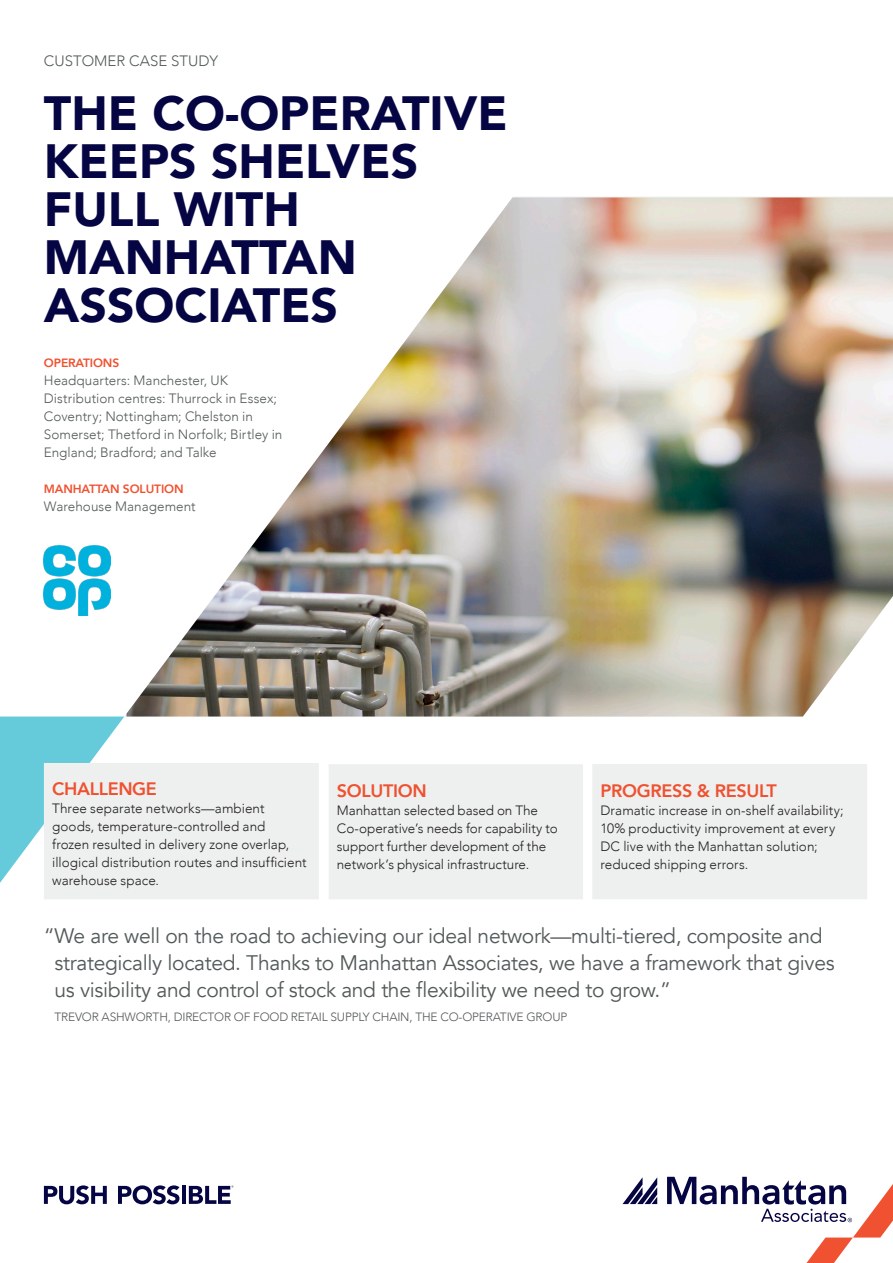
<style>
.page{position:relative;width:893px;height:1263px;background:#fff}
.page>*{position:absolute;margin:0;border:0;box-sizing:border-box;transform-origin:0 0}
.t1{font:900 48px "Avenir";color:#060543}
.callout_quote{font:21px/27px "Avenir";letter-spacing:-.015em;color:#535959}
.t2{font:800 18px "Avenir";letter-spacing:-.02em;color:#f05130}
.MINI_BROW{font:300 15px "Avenir";color:#535959}
.Body_Copy{font:300 13.5px/18px "Avenir";color:#231f20}
.Body_gray{font:300 13.5px/18px "Avenir";letter-spacing:.005em;color:#535959}
.callout_quote-2{font:300 12px "Avenir";letter-spacing:-.015em;color:#535959}
.Body_gray-2{font:800 12px "Avenir";letter-spacing:-.01em;color:#f05130}
</style>
<div class="page">
<img style="left:127px;top:197px;width:766px;height:519px">
<svg style="left:0;top:716px;width:124px;height:167px"></svg>
<svg style="left:44px;top:1185px;width:63px;height:19px"></svg>
<svg style="left:118px;top:1185px;width:61px;height:19px"></svg>
<hr style="left:182px;top:1186px;width:4px;height:18px;background:#060543">
<svg style="left:189px;top:1185px;width:44px;height:19px"></svg>
<div style="left:45px;top:764px;width:273px;height:135px;background:#edf0ef"></div>
<div style="left:44px;top:763px;width:275px;height:136px;border:2px solid #edf0ef"></div>
<div style="left:329px;top:765px;width:253px;height:134px;background:#edf0ef"></div>
<div style="left:329px;top:764px;width:254px;height:135px;border:2px solid #edf0ef"></div>
<div style="left:593px;top:765px;width:273px;height:133px;background:#edf0ef"></div>
<div style="left:592px;top:764px;width:275px;height:135px;border:2px solid #edf0ef"></div>
<svg style="left:622px;top:1177px;width:35px;height:27px"></svg>
<svg style="left:667px;top:1177px;width:226px;height:86px"></svg>
<img style="left:44px;top:545px;width:67px;height:71px">
<p class="MINI_BROW" style="left:44px;top:52px;width:176px">CUSTOMER CASE STUDY</p>
<p class="t1" style="left:44px;top:72px;width:465px">THE CO-OPERATIVE</p>
<p class="t1" style="left:44px;top:120px;width:376px">KEEPS SHELVES</p>
<p class="t1" style="left:44px;top:168px;width:257px">FULL WITH</p>
<p class="t1" style="left:44px;top:216px;width:314px">MANHATTAN</p>
<p class="t1" style="left:44px;top:264px;width:296px">ASSOCIATES</p>
<p class="Body_gray-2" style="left:44px;top:353px;width:77px">OPERATIONS</p>
<p class="Body_gray" style="left:44px;top:371px;width:186px">Headquarters: Manchester, UK</p>
<p class="Body_gray" style="left:44px;top:389px;width:240px">Distribution centres: Thurrock in Essex; Coventry; Nottingham; Chelston in Somerset; Thetford in Norfolk; Birtley in England; Bradford; and Talke</p>
<p class="Body_gray-2" style="left:44px;top:479px;width:141px">MANHATTAN SOLUTION</p>
<p class="Body_gray" style="left:44px;top:497px;width:153px">Warehouse Management</p>
<p class="t2" style="left:52px;top:775px;width:106px">CHALLENGE</p>
<p class="Body_Copy" style="left:52px;top:800px;width:256px">Three separate networks—ambient goods, temperature-controlled and<br>frozen resulted in delivery zone overlap, illogical distribution routes and insufficient warehouse space.</p>
<p class="t2" style="left:337px;top:776px;width:91px">SOLUTION</p>
<p class="Body_Copy" style="left:337px;top:801px;width:203px">Manhattan selected based on The</p>
<p class="Body_Copy" style="left:337px;top:819px;width:222px">Co-operative’s needs for capability to</p>
<p class="Body_Copy" style="left:337px;top:837px;width:211px">support further development of the</p>
<p class="Body_Copy" style="left:337px;top:855px;width:194px">network’s physical infrastructure.</p>
<p class="t2" style="left:600px;top:776px;width:178px">PROGRESS &amp; RESULT</p>
<p class="Body_Copy" style="left:600px;top:801px;width:245px">Dramatic increase in on-shelf availability;</p>
<p class="Body_Copy" style="left:600px;top:819px;width:236px">10% productivity improvement at every</p>
<p class="Body_Copy" style="left:600px;top:837px;width:219px">DC live with the Manhattan solution;</p>
<p class="Body_Copy" style="left:600px;top:855px;width:149px">reduced shipping errors.</p>
<p class="callout_quote" style="left:54px;top:922px;width:782px;text-indent:-11px">“We are well on the road to achieving our ideal network—multi-tiered, composite and strategically located. Thanks to Manhattan Associates, we have a framework that gives us visibility and control of stock and the flexibility we need to grow.”</p>
<p class="callout_quote-2" style="left:54px;top:1009px;width:514px">TREVOR ASHWORTH, DIRECTOR OF FOOD RETAIL SUPPLY CHAIN, THE CO-OPERATIVE GROUP</p>
</div>
